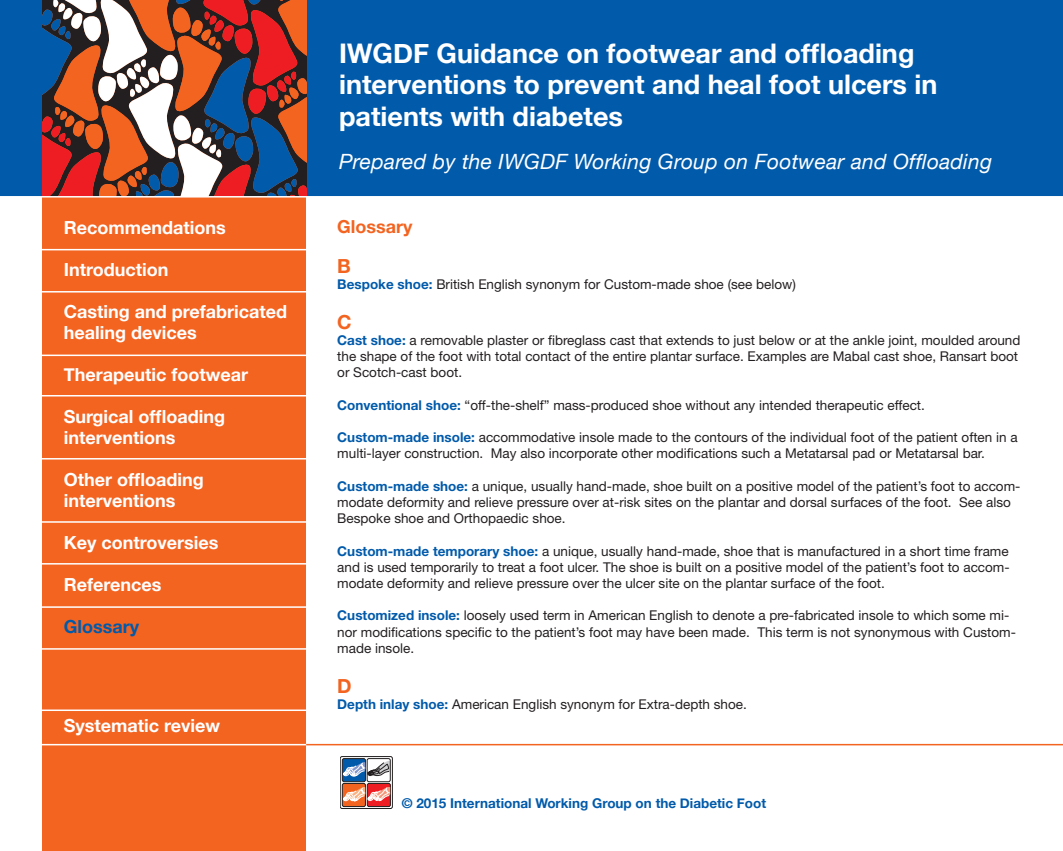
<style>
.page{position:relative;width:1063px;height:851px;background:#fff}
.page>*{position:absolute;margin:0;border:0;box-sizing:border-box;transform-origin:0 0}
.t1{font:700 27px/31.5px "Helvetica Neue";color:#fff}
.t2{font:italic 21px "Helvetica Neue";letter-spacing:.015em;color:#fff}
.t3{font:700 19.5px "Helvetica Neue LT";color:#f36421}
.t4{font:700 18px/21px "Helvetica Neue";color:#fff}
.t5{font:700 18px "Helvetica Neue";color:#015aaa}
.t6{font:700 18px "Helvetica Neue LT";color:#f36421}
.t7{font:13.5px/16.2px "Helvetica Neue LT";color:#231f20}
.t8{font:700 13.5px "Helvetica Neue";color:#015aaa}
.s1{font-weight:700;color:#015aaa}
</style>
<div class="page">
<div style="left:0;top:0;width:1063px;height:196px;background:#015aaa"></div>
<div style="left:43px;top:0;width:263px;height:850px;background:#f36421"></div>
<svg style="left:43px;top:0;width:263px;height:196px"></svg>
<hr style="left:0;top:196px;width:1063px;height:1px;background:#fff">
<hr style="left:306px;top:743px;width:757px;height:2px;background:#f36421">
<div style="left:340px;top:756px;width:52px;height:52px;border:1px solid #231f20;border-radius:2px"></div>
<div style="left:367px;top:783px;width:23px;height:23px;background:#ee1d23;border-radius:2px"></div>
<div style="left:367px;top:783px;width:23px;height:23px;border:1px solid #231f20;border-radius:2px"></div>
<div style="left:342px;top:783px;width:23px;height:23px;background:#f36421;border-radius:2px"></div>
<div style="left:342px;top:783px;width:24px;height:23px;border:1px solid #231f20;border-radius:2px"></div>
<div style="left:342px;top:758px;width:24px;height:23px;border:1px solid #231f20;border-radius:2px"></div>
<svg style="left:343px;top:758px;width:47px;height:44px"></svg>
<hr style="left:0;top:249px;width:306px;height:1px;background:#fff">
<hr style="left:0;top:291px;width:306px;height:1px;background:#fff">
<hr style="left:0;top:354px;width:306px;height:2px;background:#fff">
<hr style="left:0;top:521px;width:306px;height:1px;background:#fff">
<hr style="left:0;top:395px;width:306px;height:1px;background:#fff">
<hr style="left:0;top:458px;width:306px;height:1px;background:#fff">
<hr style="left:0;top:563px;width:306px;height:1px;background:#fff">
<hr style="left:0;top:606px;width:306px;height:1px;background:#fff">
<hr style="left:0;top:648px;width:306px;height:1px;background:#fff">
<hr style="left:0;top:743px;width:306px;height:2px;background:#fff">
<hr style="left:0;top:709px;width:306px;height:2px;background:#fff">
<h3 class="t4" style="left:64px;top:216px;width:163px">Recommendations</h3>
<h3 class="t4" style="left:64px;top:258px;width:106px">Introduction</h3>
<h3 class="t4" style="left:64px;top:300px;width:225px">Casting and prefabricated healing devices</h3>
<h3 class="t4" style="left:64px;top:363px;width:186px">Therapeutic footwear</h3>
<h3 class="t4" style="left:64px;top:405px;width:163px">Surgical offloading interventions</h3>
<h3 class="t4" style="left:64px;top:468px;width:141px">Other offloading interventions</h3>
<h3 class="t4" style="left:64px;top:531px;width:156px">Key controversies</h3>
<h3 class="t4" style="left:64px;top:573px;width:99px">References</h3>
<h3 class="t5" style="left:64px;top:615px;width:77px">Glossary</h3>
<h3 class="t4" style="left:64px;top:715px;width:158px">Systematic review</h3>
<h1 class="t1" style="left:339px;top:36px;width:600px">IWGDF Guidance on footwear and offloading interventions to prevent and heal foot ulcers in patients with diabetes</h1>
<h2 class="t2" style="left:339px;top:149px;width:655px">Prepared by the IWGDF Working Group on Footwear and Offloading</h2>
<h3 class="t6" style="left:337px;top:216px;width:77px">Glossary</h3>
<h3 class="t3" style="left:337px;top:254px;width:15px">B</h3>
<p class="t7" style="left:337px;top:276px;width:460px"><span class="s1">Bespoke shoe:</span> British English synonym for Custom-made shoe (see below)</p>
<h3 class="t3" style="left:337px;top:309px;width:16px">C</h3>
<p class="t7" style="left:337px;top:332px;width:685px"><span class="s1">Cast shoe:</span> a removable plaster or fibreglass cast that extends to just below or at the ankle joint, moulded around the shape of the foot with total contact of the entire plantar surface. Examples are Mabal cast shoe, Ransart boot or Scotch-cast boot.</p>
<p class="t7" style="left:337px;top:396px;width:589px"><span class="s1">Conventional shoe:</span> “off-the-shelf” mass-produced shoe without any intended therapeutic effect.</p>
<p class="t7" style="left:337px;top:429px;width:682px"><span class="s1">Custom-made insole:</span> accommodative insole made to the contours of the individual foot of the patient often in a multi-layer construction. May also incorporate other modifications such a Metatarsal pad or Metatarsal bar.</p>
<p class="t7" style="left:337px;top:477px;width:685px"><span class="s1">Custom-made shoe:</span> a unique, usually hand-made, shoe built on a positive model of the patient’s foot to accom&shy;modate deformity and relieve pressure over at-risk sites on the plantar and dorsal surfaces of the foot. See also<br>Bespoke shoe and Orthopaedic shoe.</p>
<p class="t7" style="left:337px;top:542px;width:674px;text-align:justify"><span class="s1">Custom-made temporary shoe:</span> a unique, usually hand-made, shoe that is manufactured in a short time frame and is used temporarily to treat a foot ulcer. The shoe is built on a positive model of the patient’s foot to accom&shy;modate deformity and relieve pressure over the ulcer site on the plantar surface of the foot.</p>
<p class="t7" style="left:337px;top:607px;width:680px"><span class="s1">Customized insole:</span> loosely used term in American English to denote a pre-fabricated insole to which some mi&shy;nor modifications specific to the patient’s foot may have been made. This term is not synonymous with Custom&shy;made insole.</p>
<h3 class="t3" style="left:337px;top:673px;width:16px">D</h3>
<p class="t7" style="left:337px;top:695px;width:411px"><span class="s1">Depth inlay shoe:</span> American English synonym for Extra-depth shoe.</p>
<p class="t8" style="left:402px;top:794px;width:366px">© 2015 International Working Group on the Diabetic Foot</p>
</div>
